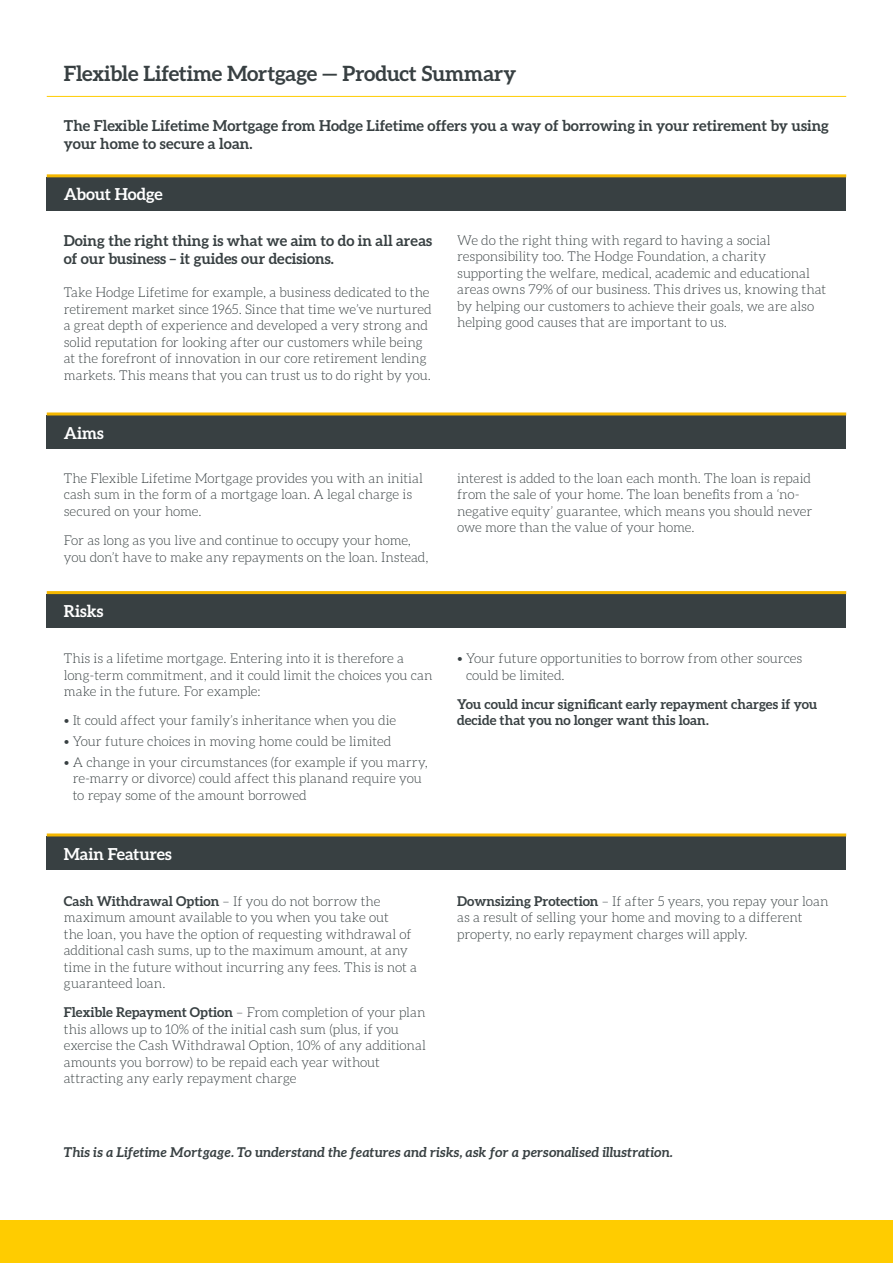
<style>
.page{position:relative;width:893px;height:1263px;background:#fff}
.page>*{position:absolute;margin:0;border:0;box-sizing:border-box;transform-origin:0 0}
.t1{font:700 21px "Aleo";letter-spacing:-.01em;color:#384042}
.t2{font:700 16.5px "Aleo";color:#fff}
.t3{font:700 15px/18px "Aleo";color:#384042}
.t4{font:300 13.5px/16.5px "Aleo";letter-spacing:-.005em;color:#384042}
.t5{font:italic 700 13.5px "Aleo";letter-spacing:.005em;color:#384042}
.t6{font:700 13.5px/16.5px "Aleo";letter-spacing:.005em;color:#384042}
.s1{font-weight:700}
</style>
<div class="page">
<div style="left:0;top:1220px;width:893px;height:43px;background:#fc0"></div>
<hr style="left:47px;top:96px;width:799px;height:1px;background:#fc0">
<div style="left:47px;top:177px;width:799px;height:33px;background:#384042"></div>
<hr style="left:47px;top:174px;width:799px;height:3px;background:#f4b700">
<div style="left:47px;top:836px;width:799px;height:33px;background:#384042"></div>
<hr style="left:47px;top:833px;width:799px;height:3px;background:#f4b700">
<div style="left:47px;top:594px;width:799px;height:33px;background:#384042"></div>
<hr style="left:47px;top:591px;width:799px;height:3px;background:#f4b700">
<div style="left:47px;top:415px;width:799px;height:33px;background:#384042"></div>
<hr style="left:47px;top:412px;width:799px;height:3px;background:#f4b700">
<h1 class="t1" style="left:64px;top:61px;width:454px">Flexible Lifetime Mortgage — Product Summary</h1>
<p class="t3" style="left:64px;top:116px;width:767px">The Flexible Lifetime Mortgage from Hodge Lifetime offers you a way of borrowing in your retirement by using your home to secure a loan.</p>
<p class="t2" style="left:64px;top:185px;width:100px">About Hodge</p>
<p class="t3" style="left:64px;top:231px;width:370px">Doing the right thing is what we aim to do in all areas of our business – it guides our decisions.</p>
<p class="t4" style="left:64px;top:284px;width:370px">Take Hodge Lifetime for example, a business dedicated to the retirement market since 1965. Since that time we’ve nurtured a great depth of experience and developed a very strong and solid reputation for looking after our customers while being at the forefront of innovation in our core retirement lending markets. This means that you can trust us to do right by you.</p>
<p class="t2" style="left:64px;top:423px;width:42px">Aims</p>
<p class="t4" style="left:64px;top:470px;width:360px">The Flexible Lifetime Mortgage provides you with an initial cash sum in the form of a mortgage loan. A legal charge is secured on your home.</p>
<p class="t4" style="left:64px;top:532px;width:366px">For as long as you live and continue to occupy your home, you don’t have to make any repayments on the loan. Instead,</p>
<p class="t2" style="left:64px;top:602px;width:41px">Risks</p>
<p class="t4" style="left:64px;top:650px;width:370px">This is a lifetime mortgage. Entering into it is therefore a long-term commitment, and it could limit the choices you can make in the future. For example:</p>
<p class="t4" style="left:64px;top:712px;width:334px">• It could affect your family’s inheritance when you die</p>
<p class="t4" style="left:64px;top:733px;width:329px">• Your future choices in moving home could be limited</p>
<p class="t4" style="left:73px;top:754px;width:357px;text-indent:-9px">• A change in your circumstances (for example if you marry, re-marry or divorce) could affect this planand require you to repay some of the amount borrowed</p>
<p class="t2" style="left:64px;top:844px;width:109px">Main Features</p>
<p class="t4" style="left:64px;top:892px;width:355px"><span class="s1">Cash Withdrawal Option</span> – If you do not borrow the maximum amount available to you when you take out<br>the loan, you have the option of requesting withdrawal of additional cash sums, up to the maximum amount, at any time in the future without incurring any fees. This is not a guaranteed loan.</p>
<p class="t4" style="left:64px;top:1004px;width:363px"><span class="s1">Flexible Repayment Option</span> – From completion of your plan this allows up to 10% of the initial cash sum (plus, if you exercise the Cash Withdrawal Option, 10% of any additional amounts you borrow) to be repaid each year without attracting any early repayment charge</p>
<p class="t4" style="left:457px;top:232px;width:371px">We do the right thing with regard to having a social responsibility too. The Hodge Foundation, a charity supporting the welfare, medical, academic and educational areas owns 79% of our business. This drives us, knowing that by helping our customers to achieve their goals, we are also helping good causes that are important to us.</p>
<p class="t4" style="left:457px;top:470px;width:357px">interest is added to the loan each month. The loan is repaid from the sale of your home. The loan benefits from a ‘no&shy;negative equity’ guarantee, which means you should never owe more than the value of your home.</p>
<p class="t4" style="left:466px;top:650px;width:338px;text-indent:-9px">• Your future opportunities to borrow from other sources could be limited.</p>
<p class="t6" style="left:457px;top:695px;width:362px">You could incur significant early repayment charges if you decide that you no longer want this loan.</p>
<p class="t4" style="left:457px;top:892px;width:373px"><span class="s1">Downsizing Protection</span> – If after 5 years, you repay your loan as a result of selling your home and moving to a different property, no early repayment charges will apply.</p>
<p class="t5" style="left:64px;top:1144px;width:610px">This is a Lifetime Mortgage. To understand the features and risks, ask for a personalised illustration.</p>
</div>
